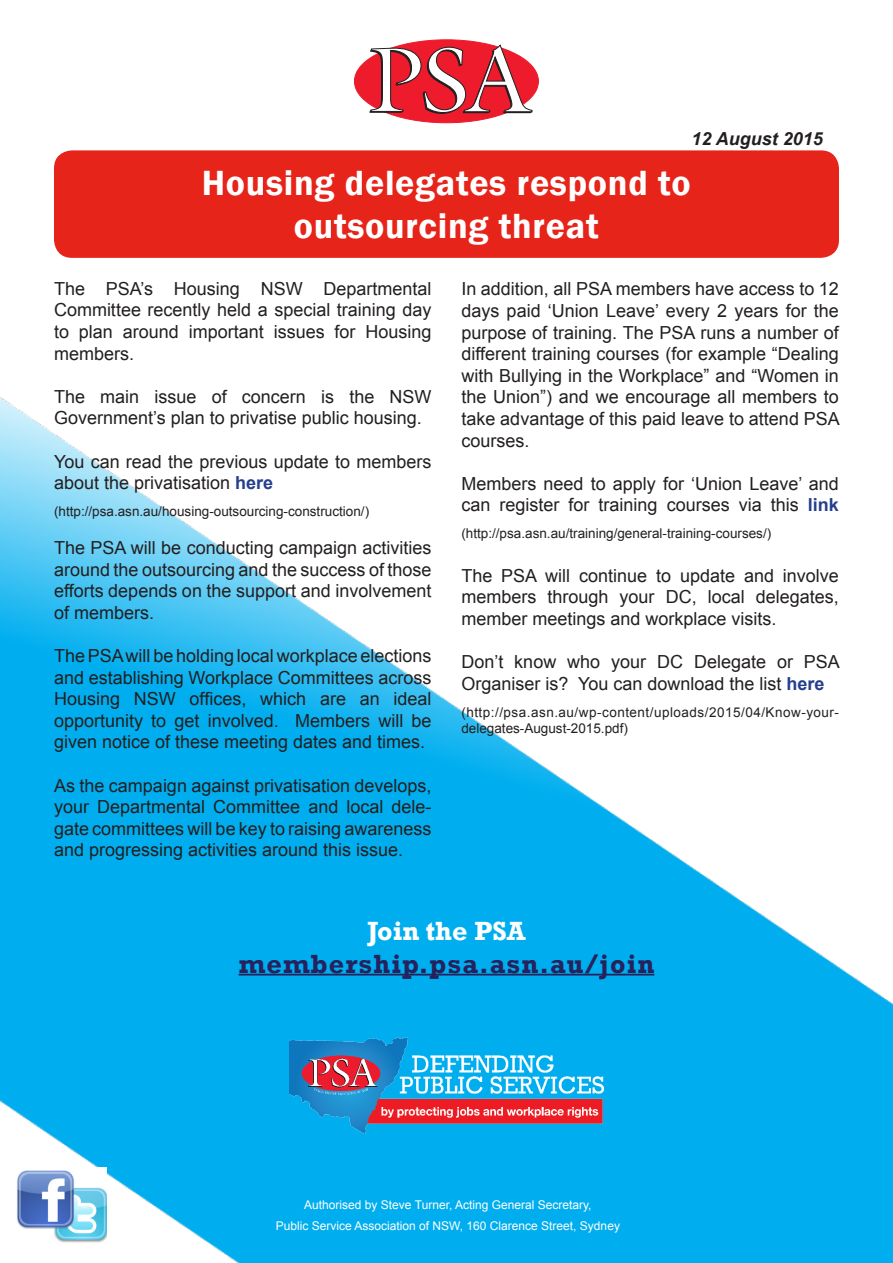
<style>
.page{position:relative;width:893px;height:1263px;background:#fff}
.page>*{position:absolute;margin:0;border:0;box-sizing:border-box;transform-origin:0 0}
.t1{font:600 36px "Franklin Gothic";letter-spacing:.02em;color:#fff}
.t2{font:700 27px "Rockwell";letter-spacing:.04em;color:#26225e}
.t3{font:700 27px "Rockwell";color:#fff}
.Body_text{font:18px/21.6px "Arial";color:#231f20;text-align:justify}
.Body_text-2{font:italic 700 18px "Arial";color:#231f20}
.Body_text-3{font:13.5px "Arial";color:#231f20}
.Body_text-4{font:13.5px/16.2px "Arial";letter-spacing:.035em;color:#231f20}
.Body_text-5{font:12px "Arial";color:#fff}
.s1{font-weight:700;color:#253f8e}
</style>
<div class="page">
<div style="left:54px;top:150px;width:785px;height:108px;background:#e72419;border-radius:18px"></div>
<img style="left:0;top:397px;width:893px;height:866px">
<img style="left:289px;top:1037px;width:315px;height:96px">
<div style="left:354px;top:40px;width:184px;height:83px;background:#ee1b2c;border-radius:50%"></div>
<svg style="left:370px;top:44px;width:162px;height:70px"></svg>
<img style="left:1px;top:1168px;width:105px;height:86px">
<hr style="left:239px;top:974px;width:415px;height:1px;background:#26225e">
<p class="Body_text-2" style="left:691px;top:127px;width:133px">12 August 2015</p>
<p class="t1" style="left:202px;top:161px;width:490px">Housing delegates respond to</p>
<p class="t1" style="left:294px;top:204px;width:306px">outsourcing threat</p>
<p class="Body_text" style="left:54px;top:278px;width:379px">The PSA’s Housing NSW Departmental Committee recently held a special training day to plan around important issues for Housing members.</p>
<p class="Body_text" style="left:54px;top:386px;width:379px">The main issue of concern is the NSW<br>Government’s plan to privatise public housing.</p>
<p class="Body_text" style="left:54px;top:451px;width:379px">You can read the previous update to members about the privatisation <span class="s1">here</span></p>
<p class="Body_text-3" style="left:54px;top:503px;width:317px">(http://psa.asn.au/housing-outsourcing-construction/)</p>
<p class="Body_text" style="left:54px;top:537px;width:379px">The PSA will be conducting campaign activities around the outsourcing and the success of those efforts depends on the support and involvement of members.</p>
<p class="Body_text" style="left:54px;top:645px;width:379px">The PSA will be holding local workplace elections and establishing Workplace Committees across Housing NSW offices, which are an ideal opportunity to get involved. Members will be given notice of these meeting dates and times.</p>
<p class="Body_text" style="left:54px;top:775px;width:379px">As the campaign against privatisation develops, your Departmental Committee and local dele&shy;gate committees will be key to raising awareness and progressing activities around this issue.</p>
<p class="Body_text" style="left:461px;top:278px;width:380px">In addition, all PSA members have access to 12 days paid ‘Union Leave’ every 2 years for the purpose of training. The PSA runs a number of different training courses (for example “Dealing with Bullying in the Workplace” and “Women in the Union”) and we encourage all members to take advantage of this paid leave to attend PSA courses.</p>
<p class="Body_text" style="left:461px;top:473px;width:379px">Members need to apply for ‘Union Leave’ and can register for training courses via this <span class="s1">link</span></p>
<p class="Body_text-3" style="left:461px;top:525px;width:311px">(http://psa.asn.au/training/general-training-courses/)</p>
<p class="Body_text" style="left:461px;top:565px;width:379px">The PSA will continue to update and involve members through your DC, local delegates, member meetings and workplace visits.</p>
<p class="Body_text" style="left:461px;top:651px;width:380px">Don’t know who your DC Delegate or PSA<br>Organiser is? You can download the list <span class="s1">here</span></p>
<p class="Body_text-4" style="left:461px;top:704px;width:379px">(http://psa.asn.au/wp-content/uploads/2015/04/Know-your&shy;delegates-August-2015.pdf)</p>
<p class="t3" style="left:367px;top:915px;width:160px">Join the PSA</p>
<p class="t2" style="left:239px;top:947px;width:417px">membership.psa.asn.au/join</p>
<p class="Body_text-5" style="left:304px;top:1196px;width:289px">Authorised by Steve Turner, Acting General Secretary,</p>
<p class="Body_text-5" style="left:276px;top:1218px;width:346px">Public Service Association of NSW, 160 Clarence Street, Sydney</p>
</div>
